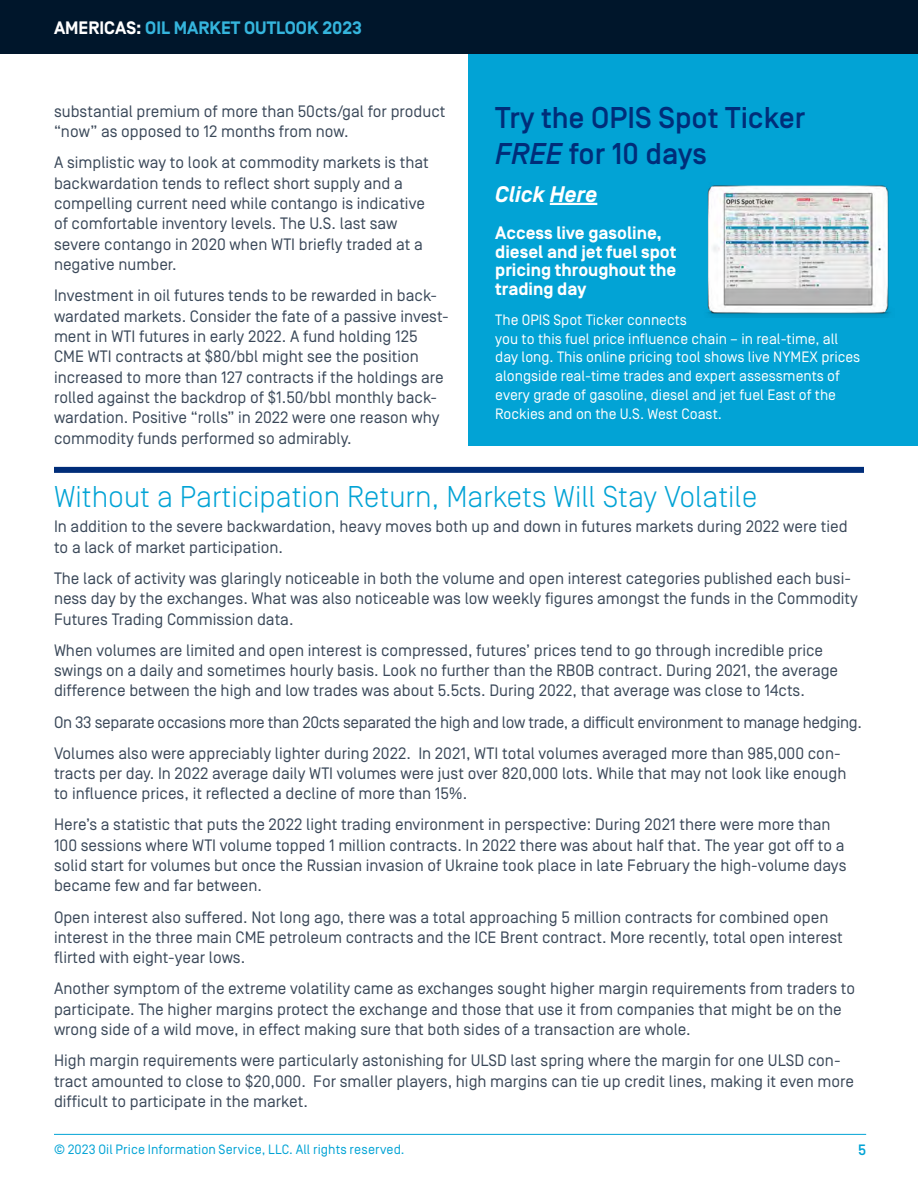
<style>
.page{position:relative;width:918px;height:1188px;background:#fff}
.page>*{position:absolute;margin:0;border:0;box-sizing:border-box;transform-origin:0 0}
.Subhead{font:300 30px "Simplon Norm";color:#02a3d5}
.t1{font:500 30px/36px "Simplon Norm";color:#002d79}
.t2{font:italic 700 22.5px "Simplon Norm";color:#fff}
.t3{font:700 18px/18.8px "Simplon Norm";color:#fff}
.t4{font:700 18px "Simplon Norm";color:#35b5dd}
.t5{font:16.5px/20.4px "Simplon Norm";color:#3a4859}
.t6{font:16.5px "Simplon Norm";letter-spacing:-.02em;color:#3a4859}
.t7{font:15px/18.8px "Simplon Norm";color:#fff}
.t8{font:500 15px "Simplon Norm";color:#02a3d5}
.t9{font:13.5px "Simplon Norm";letter-spacing:.01em;color:#02a3d5}
.s1{color:#fff}
.s2{font-style:italic}
</style>
<div class="page">
<hr style="left:54px;top:1134px;width:812px;height:1px;background:#02a3d5">
<div style="left:0;top:0;width:918px;height:54px;background:#00162b"></div>
<div style="left:54px;top:467px;width:810px;height:6px;background:#002d79"></div>
<div style="left:468px;top:54px;width:450px;height:392px;background:#02a3d5"></div>
<img style="left:707px;top:185px;width:183px;height:133px">
<hr style="left:550px;top:203px;width:47px;height:2px;background:#fff">
<p class="t4" style="left:54px;top:18px;width:310px"><span class="s1">AMERICAS:</span> OIL MARKET OUTLOOK 2023</p>
<p class="t5" style="left:54px;top:101px;width:393px">substantial premium of more than 50cts/gal for product “now” as opposed to 12 months from now.</p>
<p class="t5" style="left:54px;top:153px;width:376px">A simplistic way to look at commodity markets is that backwardation tends to reflect short supply and a compelling current need while contango is indicative of comfortable inventory levels. The U.S. last saw severe contango in 2020 when WTI briefly traded at a negative number.</p>
<p class="t5" style="left:54px;top:286px;width:396px">Investment in oil futures tends to be rewarded in back&shy;wardated markets. Consider the fate of a passive invest&shy;ment in WTI futures in early 2022. A fund holding 125<br>CME WTI contracts at $80/bbl might see the position increased to more than 127 contracts if the holdings are rolled against the backdrop of $1.50/bbl monthly back&shy;wardation. Positive “rolls” in 2022 were one reason why commodity funds performed so admirably.</p>
<p class="Subhead" style="left:54px;top:480px;width:705px">Without a Participation Return, Markets Will Stay Volatile</p>
<p class="t5" style="left:54px;top:517px;width:795px">In addition to the severe backwardation, heavy moves both up and down in futures markets during 2022 were tied to a lack of market participation.</p>
<p class="t5" style="left:54px;top:568px;width:806px">The lack of activity was glaringly noticeable in both the volume and open interest categories published each busi&shy;ness day by the exchanges. What was also noticeable was low weekly figures amongst the funds in the Commodity<br>Futures Trading Commission data.</p>
<p class="t5" style="left:54px;top:640px;width:786px">When volumes are limited and open interest is compressed, futures’ prices tend to go through incredible price swings on a daily and sometimes hourly basis. Look no further than the RBOB contract. During 2021, the average difference between the high and low trades was about 5.5cts. During 2022, that average was close to 14cts.</p>
<p class="t6" style="left:54px;top:713px;width:810px">On 33 separate occasions more than 20cts separated the high and low trade, a difficult environment to manage hedging.</p>
<p class="t5" style="left:54px;top:743px;width:794px">Volumes also were appreciably lighter during 2022. In 2021, WTI total volumes averaged more than 985,000 con&shy;tracts per day. In 2022 average daily WTI volumes were just over 820,000 lots. While that may not look like enough to influence prices, it reflected a decline of more than 15%.</p>
<p class="t5" style="left:54px;top:815px;width:794px">Here’s a statistic that puts the 2022 light trading environment in perspective: During 2021 there were more than 100 sessions where WTI volume topped 1 million contracts. In 2022 there was about half that. The year got off to a solid start for volumes but once the Russian invasion of Ukraine took place in late February the high-volume days became few and far between.</p>
<p class="t5" style="left:54px;top:907px;width:790px">Open interest also suffered. Not long ago, there was a total approaching 5 million contracts for combined open interest in the three main CME petroleum contracts and the ICE Brent contract. More recently, total open interest flirted with eight-year lows.</p>
<p class="t5" style="left:54px;top:979px;width:803px">Another symptom of the extreme volatility came as exchanges sought higher margin requirements from traders to participate. The higher margins protect the exchange and those that use it from companies that might be on the wrong side of a wild move, in effect making sure that both sides of a transaction are whole.</p>
<p class="t5" style="left:54px;top:1051px;width:802px">High margin requirements were particularly astonishing for ULSD last spring where the margin for one ULSD con&shy;tract amounted to close to $20,000. For smaller players, high margins can tie up credit lines, making it even more difficult to participate in the market.</p>
<p class="t1" style="left:495px;top:101px;width:311px">Try the OPIS Spot Ticker<br><span class="s2">FREE</span> for 10 days</p>
<p class="t2" style="left:495px;top:182px;width:104px">Click Here</p>
<p class="t3" style="left:495px;top:224px;width:183px">Access live gasoline, diesel and jet fuel spot pricing throughout the trading day</p>
<p class="t7" style="left:495px;top:311px;width:367px">The OPIS Spot Ticker connects<br>you to this fuel price influence chain – in real-time, all day long. This online pricing tool shows live NYMEX prices alongside real-time trades and expert assessments of every grade of gasoline, diesel and jet fuel East of the Rockies and on the U.S. West Coast.</p>
<p class="t9" style="left:54px;top:1143px;width:352px">© 2023 Oil Price Information Service, LLC. All rights reserved.</p>
<p class="t8" style="left:858px;top:1142px;width:9px">5</p>
</div>
